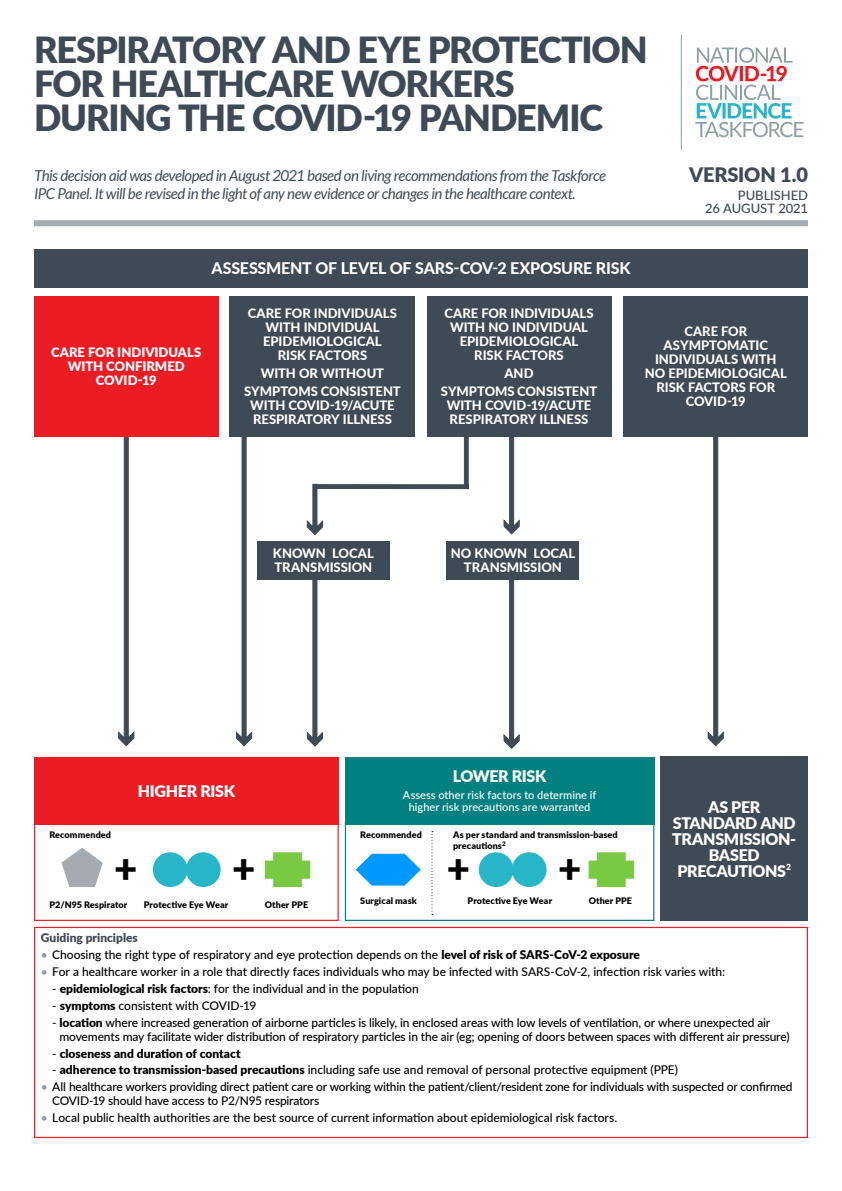
<style>
.page{position:relative;width:842px;height:1191px;background:#fff}
.page>*{position:absolute;margin:0;border:0;box-sizing:border-box;transform-origin:0 0}
.t1{font:900 40.2px "Lato";color:#000}
.t2{font:900 36px/34px "Lato";letter-spacing:-.03em;color:#3e4a56}
.t3{font:900 20px "Lato";letter-spacing:-.01em;color:#3e4a56}
.t4{font:900 16px/16px "Lato";letter-spacing:-.02em;color:#fff;text-align:center}
.t5{font:800 16px "Lato";letter-spacing:-.015em;color:#fff}
.t6{font:italic 15px/18px "Lato";letter-spacing:-.03em;color:#3e4a56}
.t7{font:800 13px/14px "Lato";letter-spacing:-.005em;color:#fff;text-align:center}
.t8{font:900 13px/14px "Lato";color:#fff;text-align:center}
.t9{font:500 13px/13px "Lato";letter-spacing:-.005em;color:#3e4a56;text-align:right}
.t10{font:500 12px/14px "Lato";letter-spacing:-.01em;color:#000}
.t11{font:900 12px "Lato";color:#000}
.t12{font:900 12px "Lato";color:#3e4a56}
.t13{font:500 11px/12px "Lato";letter-spacing:.005em;color:#fff;text-align:center}
.t14{font:900 9px/11px "Lato";letter-spacing:.01em;color:#000}
.s1{color:#8c9fa9}
.s2{font-weight:900}
.s3{font-weight:500}
</style>
<div class="page">
<svg style="left:503px;top:437px;width:17px;height:98px"></svg>
<svg style="left:464px;top:437px;width:5px;height:47px"></svg>
<div style="left:427px;top:296px;width:184px;height:141px;background:#3e4a56"></div>
<svg style="left:707px;top:437px;width:17px;height:309px"></svg>
<svg style="left:118px;top:437px;width:17px;height:309px"></svg>
<svg style="left:236px;top:437px;width:17px;height:309px"></svg>
<svg style="left:307px;top:579px;width:16px;height:168px"></svg>
<svg style="left:503px;top:579px;width:17px;height:170px"></svg>
<svg style="left:307px;top:483px;width:16px;height:52px"></svg>
<div style="left:34px;top:220px;width:774px;height:6px;background:#a5abb1"></div>
<svg style="left:695px;top:47px;width:108px;height:90px"></svg>
<hr style="left:681px;top:35px;width:1px;height:115px;background:#8c9fa9">
<div style="left:34px;top:296px;width:184px;height:141px;background:#ec1c24"></div>
<hr style="left:315px;top:484px;width:154px;height:4px;background:#3e4a56">
<div style="left:315px;top:484px;width:154px;height:5px;border:1px solid #3e4a56"></div>
<div style="left:34px;top:249px;width:774px;height:38px;background:#3e4a56"></div>
<div style="left:345px;top:821px;width:309px;height:100px;border:1px solid #008080"></div>
<div style="left:34px;top:821px;width:305px;height:100px;border:1px solid #ec1c24"></div>
<div style="left:345px;top:757px;width:309px;height:67px;background:#008080"></div>
<div style="left:660px;top:757px;width:148px;height:164px;background:#3e4a56"></div>
<div style="left:34px;top:757px;width:305px;height:67px;background:#ec1c24"></div>
<div style="left:623px;top:296px;width:185px;height:141px;background:#3e4a56"></div>
<div style="left:230px;top:296px;width:185px;height:141px;background:#3e4a56"></div>
<div style="left:447px;top:541px;width:132px;height:38px;background:#3e4a56"></div>
<div style="left:257px;top:541px;width:133px;height:38px;background:#3e4a56"></div>
<svg style="left:61px;top:848px;width:42px;height:39px"></svg>
<div style="left:153px;top:852px;width:35px;height:35px;background:#29b5c8;border-radius:50%"></div>
<div style="left:186px;top:852px;width:35px;height:35px;background:#29b5c8;border-radius:50%"></div>
<div style="left:479px;top:852px;width:34px;height:35px;background:#29b5c8;border-radius:50%"></div>
<div style="left:512px;top:852px;width:34px;height:35px;background:#29b5c8;border-radius:50%"></div>
<svg style="left:265px;top:852px;width:45px;height:35px"></svg>
<svg style="left:589px;top:852px;width:45px;height:35px"></svg>
<svg style="left:431px;top:831px;width:2px;height:84px"></svg>
<svg style="left:356px;top:853px;width:65px;height:32px"></svg>
<div style="left:34px;top:927px;width:774px;height:211px;border:1px solid #ec1c24"></div>
<h2 class="t2" style="left:34px;top:31px;width:615px">RESPIRATORY AND EYE PROTECTION<br>FOR HEALTHCARE WORKERS<br>DURING THE COVID-19 PANDEMIC</h2>
<p class="t6" style="left:34px;top:167px;width:574px">This decision aid was developed in August 2021 based on living recommendations from the Taskforce<br>IPC Panel. It will be revised in the light of any new evidence or changes in the healthcare context.</p>
<h3 class="t5" style="left:211px;top:256px;width:420px">ASSESSMENT OF LEVEL OF SARS-COV-2 EXPOSURE RISK</h3>
<h3 class="t3" style="left:689px;top:159px;width:120px">VERSION 1.0</h3>
<p class="t9" style="left:705px;top:189px;width:104px">PUBLISHED<br>26 AUGUST 2021</p>
<p class="t8" style="left:51px;top:345px;width:152px">CARE FOR INDIVIDUALS<br>WITH CONFIRMED<br>COVID-19</p>
<p class="t7" style="left:248px;top:305px;width:151px">CARE FOR INDIVIDUALS<br>WITH INDIVIDUAL<br>EPIDEMIOLOGICAL<br>RISK FACTORS</p>
<p class="t7" style="left:244px;top:363px;width:158px;line-height:18.3px">WITH OR WITHOUT<br>SYMPTOMS CONSISTENT</p>
<p class="t7" style="left:250px;top:398px;width:146px;text-align:left">WITH COVID-19/ACUTE<br>RESPIRATORY ILLNESS</p>
<p class="t7" style="left:444px;top:305px;width:151px">CARE FOR INDIVIDUALS<br>WITH NO INDIVIDUAL<br>EPIDEMIOLOGICAL<br>RISK FACTORS</p>
<p class="t7" style="left:441px;top:363px;width:158px;line-height:18.3px">AND<br>SYMPTOMS CONSISTENT</p>
<p class="t7" style="left:447px;top:398px;width:146px;text-align:left">WITH COVID-19/ACUTE<br>RESPIRATORY ILLNESS</p>
<p class="t7" style="left:645px;top:324px;width:144px">CARE FOR<br>ASYMPTOMATIC<br>INDIVIDUALS WITH<br>NO EPIDEMIOLOGICAL<br>RISK FACTORS FOR<br>COVID-19</p>
<p class="t7" style="left:273px;top:545px;width:102px;text-align:left">KNOWN LOCAL<br>TRANSMISSION</p>
<p class="t7" style="left:451px;top:545px;width:126px">NO KNOWN LOCAL<br>TRANSMISSION</p>
<h3 class="t4" style="left:453px;top:767px;width:95px">LOWER RISK</h3>
<p class="t13" style="left:403px;top:789px;width:195px">Assess other risk factors to determine if higher risk precautions are warranted</p>
<h3 class="t4" style="left:672px;top:798px;width:126px">AS PER<br>STANDARD AND<br>TRANSMISSION-<br>BASED<br>PRECAUTIONS<sup>2</sup></h3>
<h3 class="t4" style="left:138px;top:782px;width:99px">HIGHER RISK</h3>
<p class="t14" style="left:360px;top:828px;width:63px">Recommended</p>
<p class="t14" style="left:453px;top:828px;width:166px">As per standard and transmission-based precautions<sup>2</sup></p>
<p class="t14" style="left:49px;top:829px;width:63px">Recommended</p>
<h1 class="t1" style="left:114px;top:838px;width:25px">+</h1>
<h1 class="t1" style="left:232px;top:838px;width:25px">+</h1>
<h1 class="t1" style="left:447px;top:838px;width:25px">+</h1>
<h1 class="t1" style="left:558px;top:838px;width:25px">+</h1>
<p class="t14" style="left:49px;top:898px;width:79px">P2/N95 Respirator</p>
<p class="t14" style="left:144px;top:898px;width:86px">Protective Eye Wear</p>
<p class="t14" style="left:265px;top:898px;width:45px">Other PPE</p>
<p class="t14" style="left:360px;top:895px;width:58px">Surgical mask</p>
<p class="t14" style="left:468px;top:895px;width:86px">Protective Eye Wear</p>
<p class="t14" style="left:589px;top:895px;width:45px">Other PPE</p>
<p class="t12" style="left:41px;top:929px;width:99px">Guiding principles</p>
<p class="t10" style="left:41px;top:947px;width:601px"><span class="s1">•</span> Choosing the right type of respiratory and eye protection depends on the <span class="s2">level of risk of SARS-CoV-2 exposure</span></p>
<p class="t10" style="left:41px;top:964px;width:686px"><span class="s1">•</span> For a healthcare worker in a role that directly faces individuals who may be infected with SARS-CoV-2, infection risk varies with:</p>
<p class="t10" style="left:52px;top:981px;width:368px">- <span class="s2">epidemiological risk factors</span>: for the individual and in the population</p>
<p class="t10" style="left:52px;top:998px;width:206px">- <span class="s2">symptoms</span> consistent with COVID-19</p>
<p class="t10" style="left:59px;top:1014px;width:732px;text-indent:-7px">- <span class="s2">location</span> where increased generation of airborne particles is likely, in enclosed areas with low levels of ventilation, or where unexpected air movements may facilitate wider distribution of respiratory particles in the air (eg; opening of doors between spaces with different air pressure)</p>
<p class="t11" style="left:52px;top:1044px;width:190px"><span class="s3">-</span> closeness and duration of contact</p>
<p class="t10" style="left:52px;top:1062px;width:627px">- <span class="s2">adherence to transmission-based precautions</span> including safe use and removal of personal protective equipment (PPE)</p>
<p class="t10" style="left:52px;top:1079px;width:742px;text-indent:-11px"><span class="s1">•</span> All healthcare workers providing direct patient care or working within the patient/client/resident zone for individuals with suspected or confirmed<br>COVID-19 should have access to P2/N95 respirators</p>
<p class="t10" style="left:41px;top:1110px;width:578px"><span class="s1">•</span> Local public health authorities are the best source of current information about epidemiological risk factors.</p>
</div>
